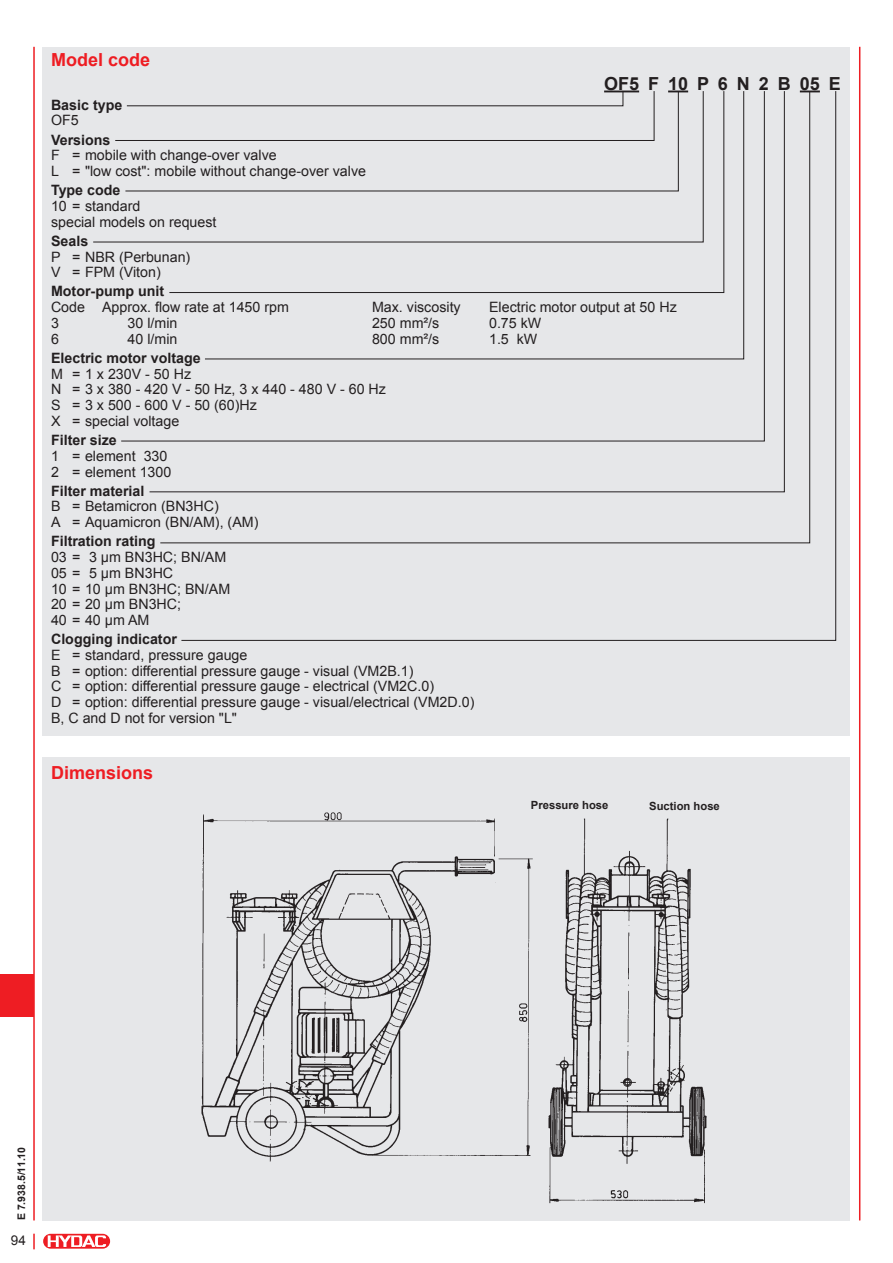
<style>
.page{position:relative;width:893px;height:1263px;background:#fff}
.page>*{position:absolute;margin:0;border:0;box-sizing:border-box;transform-origin:0 0}
.t1{font:700 18px "Arial";color:#ee1d23}
.t2{font:700 18px "Arial";letter-spacing:.5em;color:#231f20}
.t3{font:14.25px/15.8px "Arial";color:#231f20}
.t4{font:700 14.25px "Arial";color:#231f20}
.t5{font:13.5px "Arial";color:#231f20}
.t6{font:700 11.25px "Arial";color:#231f20}
.t7{font:700 10.5px "Arial";color:#231f20}
</style>
<div class="page">
<hr style="left:33px;top:47px;width:2px;height:1173px;background:#ee1d23">
<hr style="left:859px;top:47px;width:1px;height:1173px;background:#ee1d23">
<div style="left:43px;top:1233px;width:68px;height:16px;border:1px solid #fff;border-radius:7px"></div>
<svg style="left:43px;top:1234px;width:67px;height:14px"></svg>
<svg style="left:48px;top:1235px;width:58px;height:12px"></svg>
<svg style="left:33px;top:1234px;width:2px;height:15px"></svg>
<div style="left:0;top:974px;width:33px;height:42px;background:#ee1d23"></div>
<div style="left:43px;top:757px;width:807px;height:463px;background:#e6e7e9"></div>
<div style="left:43px;top:47px;width:807px;height:689px;background:#e6e7e9"></div>
<svg style="left:181px;top:90px;width:655px;height:551px"></svg>
<svg style="left:115px;top:105px;width:45px;height:36px"></svg>
<svg style="left:160px;top:90px;width:650px;height:454px"></svg>
<img style="left:168px;top:812px;width:569px;height:409px">
<p class="t1" style="left:51px;top:48px;width:101px">Model code</p>
<p class="t2" style="left:604px;top:71px;width:238px">OF5F10P6N2B05E</p>
<p class="t4" style="left:51px;top:95px;width:73px">Basic type</p>
<p class="t3" style="left:51px;top:113px;width:29px">OF5</p>
<p class="t4" style="left:51px;top:130px;width:61px">Versions</p>
<p class="t3" style="left:51px;top:148px;width:316px">F = mobile with change-over valve<br>L = "low cost": mobile without change-over valve</p>
<p class="t4" style="left:51px;top:181px;width:71px">Type code</p>
<p class="t3" style="left:51px;top:198px;width:167px">10 = standard<br>special models on request</p>
<p class="t4" style="left:51px;top:231px;width:39px">Seals</p>
<p class="t3" style="left:51px;top:249px;width:141px">P = NBR (Perbunan)<br>V = FPM (Viton)</p>
<p class="t4" style="left:51px;top:282px;width:115px">Motor-pump unit</p>
<p class="t3" style="left:51px;top:299px;width:239px">Code Approx. flow rate at 1450 rpm</p>
<p class="t3" style="left:372px;top:299px;width:90px">Max. viscosity</p>
<p class="t3" style="left:489px;top:299px;width:189px">Electric motor output at 50 Hz</p>
<p class="t3" style="left:51px;top:315px;width:9px">3</p>
<p class="t3" style="left:128px;top:315px;width:51px">30 l/min</p>
<p class="t3" style="left:372px;top:315px;width:69px">250 mm²/s</p>
<p class="t3" style="left:489px;top:315px;width:54px">0.75 kW</p>
<p class="t3" style="left:51px;top:331px;width:9px">6</p>
<p class="t3" style="left:128px;top:331px;width:51px">40 l/min</p>
<p class="t3" style="left:372px;top:331px;width:69px">800 mm²/s</p>
<p class="t3" style="left:489px;top:331px;width:50px">1.5 kW</p>
<p class="t4" style="left:51px;top:348px;width:151px">Electric motor voltage</p>
<p class="t3" style="left:51px;top:366px;width:337px">M = 1 x 230V - 50 Hz<br>N = 3 x 380 - 420 V - 50 Hz, 3 x 440 - 480 V - 60 Hz<br>S = 3 x 500 - 600 V - 50 (60)Hz<br>X = special voltage</p>
<p class="t4" style="left:51px;top:431px;width:67px">Filter size</p>
<p class="t3" style="left:51px;top:448px;width:122px">1 = element 330<br>2 = element 1300</p>
<p class="t4" style="left:51px;top:481px;width:95px">Filter material</p>
<p class="t3" style="left:51px;top:499px;width:209px">B = Betamicron (BN3HC)<br>A = Aquamicron (BN/AM), (AM)</p>
<p class="t4" style="left:51px;top:532px;width:106px">Filtration rating</p>
<p class="t3" style="left:51px;top:549px;width:181px">03 = 3 µm BN3HC; BN/AM<br>05 = 5 µm BN3HC<br>10 = 10 µm BN3HC; BN/AM<br>20 = 20 µm BN3HC;<br>40 = 40 µm AM</p>
<p class="t4" style="left:51px;top:630px;width:127px">Clogging indicator</p>
<p class="t3" style="left:51px;top:647px;width:425px">E = standard, pressure gauge<br>B = option: differential pressure gauge - visual (VM2B.1)<br>C = option: differential pressure gauge - electrical (VM2C.0)<br>D = option: differential pressure gauge - visual/electrical (VM2D.0)<br>B, C and D not for version "L"</p>
<p class="t1" style="left:51px;top:760px;width:104px">Dimensions</p>
<p class="t6" style="left:531px;top:798px;width:79px">Pressure hose</p>
<p class="t6" style="left:649px;top:798px;width:72px">Suction hose</p>
<p class="t7" style="left:14px;top:1220px;width:75px;rotate:-90deg">E 7.938.5/11.10</p>
<p class="t5" style="left:11px;top:1231px;width:17px">94</p>
</div>
